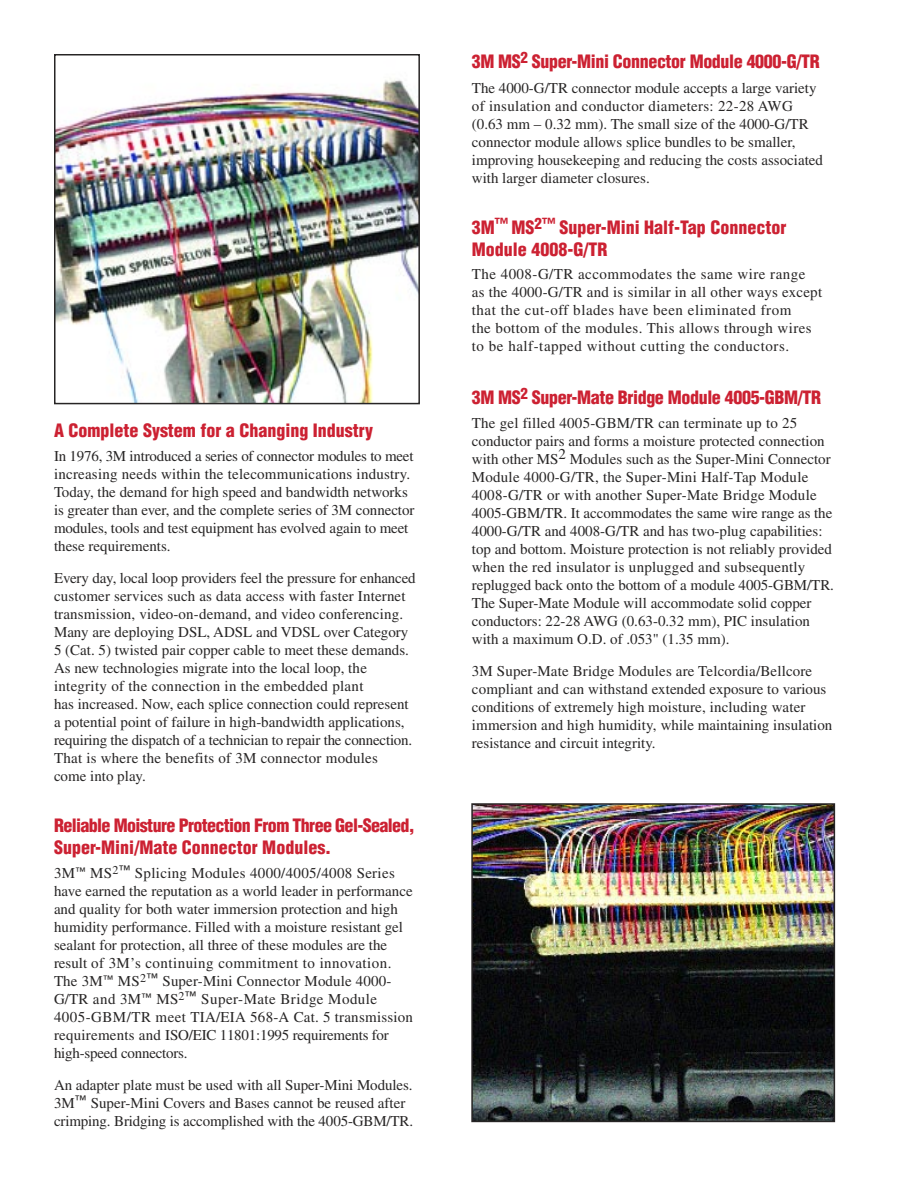
<style>
.page{position:relative;width:918px;height:1188px;background:#fff}
.page>*{position:absolute;margin:0;border:0;box-sizing:border-box;transform-origin:0 0}
.bodySUBhead{font:900 condensed 18px/21.6px "Helvetica";letter-spacing:-.02em;color:#cc2132}
.bodySUBhead-2{font:900 condensed 18px/21.6px "Helvetica";color:#cc2132}
.BODYtext{font:15px/18px "Times";color:#272525}
.BODYtext-2{font:15px/18px "Times";letter-spacing:.03em;color:#272525}
</style>
<div class="page">
<img style="left:57px;top:78px;width:360px;height:323px">
<div style="left:54px;top:54px;width:366px;height:350px;border:2px solid #272525"></div>
<img style="left:474px;top:806px;width:358px;height:313px">
<div style="left:471px;top:803px;width:364px;height:319px;border:2px solid #272525"></div>
<p class="bodySUBhead-2" style="left:54px;top:419px;width:321px">A Complete System for a Changing Industry</p>
<p class="BODYtext" style="left:54px;top:447px;width:362px">In 1976, 3M introduced a series of connector modules to meet increasing needs within the telecommunications industry.<br>Today, the demand for high speed and bandwidth networks is greater than ever, and the complete series of 3M connector modules, tools and test equipment has evolved again to meet these requirements.</p>
<p class="BODYtext" style="left:54px;top:569px;width:363px">Every day, local loop providers feel the pressure for enhanced customer services such as data access with faster Internet transmission, video-on-demand, and video conferencing.<br>Many are deploying DSL, ADSL and VDSL over Category 5 (Cat. 5) twisted pair copper cable to meet these demands.<br>As new technologies migrate into the local loop, the integrity of the connection in the embedded plant<br>has increased. Now, each splice connection could represent a potential point of failure in high-bandwidth applications, requiring the dispatch of a technician to repair the connection.<br>That is where the benefits of 3M connector modules<br>come into play.</p>
<p class="bodySUBhead" style="left:54px;top:814px;width:362px">Reliable Moisture Protection From Three Gel-Sealed,<br>Super-Mini/Mate Connector Modules.</p>
<p class="BODYtext" style="left:54px;top:864px;width:361px">3M<sup>™</sup> MS<sup>2</sup><sup>™</sup> Splicing Modules 4000/4005/4008 Series have earned the reputation as a world leader in performance and quality for both water immersion protection and high humidity performance. Filled with a moisture resistant gel sealant for protection, all three of these modules are the result of 3M’s continuing commitment to innovation.<br>The 3M<sup>™</sup> MS<sup>2</sup><sup>™</sup> Super-Mini Connector Module 4000- G/TR and 3M<sup>™</sup> MS<sup>2</sup><sup>™</sup> Super-Mate Bridge Module 4005-GBM/TR meet TIA/EIA 568-A Cat. 5 transmission requirements and ISO/EIC 11801:1995 requirements for high-speed connectors.</p>
<p class="BODYtext" style="left:54px;top:1075px;width:361px">An adapter plate must be used with all Super-Mini Modules.<br>3M<sup>™</sup> Super-Mini Covers and Bases cannot be reused after crimping. Bridging is accomplished with the 4005-GBM/TR.</p>
<p class="bodySUBhead" style="left:472px;top:51px;width:349px">3M MS<sup>2</sup> Super-Mini Connector Module 4000-G/TR</p>
<p class="BODYtext" style="left:472px;top:79px;width:353px">The 4000-G/TR connector module accepts a large variety of insulation and conductor diameters: 22-28 AWG (0.63 mm – 0.32 mm). The small size of the 4000-G/TR connector module allows splice bundles to be smaller, improving housekeeping and reducing the costs associated with larger diameter closures.</p>
<p class="bodySUBhead-2" style="left:472px;top:217px;width:316px">3M<sup>™</sup> MS<sup>2™</sup> Super-Mini Half-Tap Connector<br>Module 4008-G/TR</p>
<p class="BODYtext-2" style="left:472px;top:265px;width:352px">The 4008-G/TR accommodates the same wire range<br>as the 4000-G/TR and is similar in all other ways except that the cut-off blades have been eliminated from<br>the bottom of the modules. This allows through wires to be half-tapped without cutting the conductors.</p>
<p class="bodySUBhead" style="left:472px;top:386px;width:351px">3M MS<sup>2</sup> Super-Mate Bridge Module 4005-GBM/TR</p>
<p class="BODYtext" style="left:472px;top:414px;width:364px">The gel filled 4005-GBM/TR can terminate up to 25 conductor pairs and forms a moisture protected connection with other MS2 Modules such as the Super-Mini Connector Module 4000-G/TR, the Super-Mini Half-Tap Module 4008-G/TR or with another Super-Mate Bridge Module 4005-GBM/TR. It accommodates the same wire range as the 4000-G/TR and 4008-G/TR and has two-plug capabilities: top and bottom. Moisture protection is not reliably provided when the red insulator is unplugged and subsequently replugged back onto the bottom of a module 4005-GBM/TR.<br>The Super-Mate Module will accommodate solid copper conductors: 22-28 AWG (0.63-0.32 mm), PIC insulation with a maximum O.D. of .053" (1.35 mm).</p>
<p class="BODYtext" style="left:472px;top:661px;width:362px">3M Super-Mate Bridge Modules are Telcordia/Bellcore compliant and can withstand extended exposure to various conditions of extremely high moisture, including water immersion and high humidity, while maintaining insulation resistance and circuit integrity.</p>
</div>
